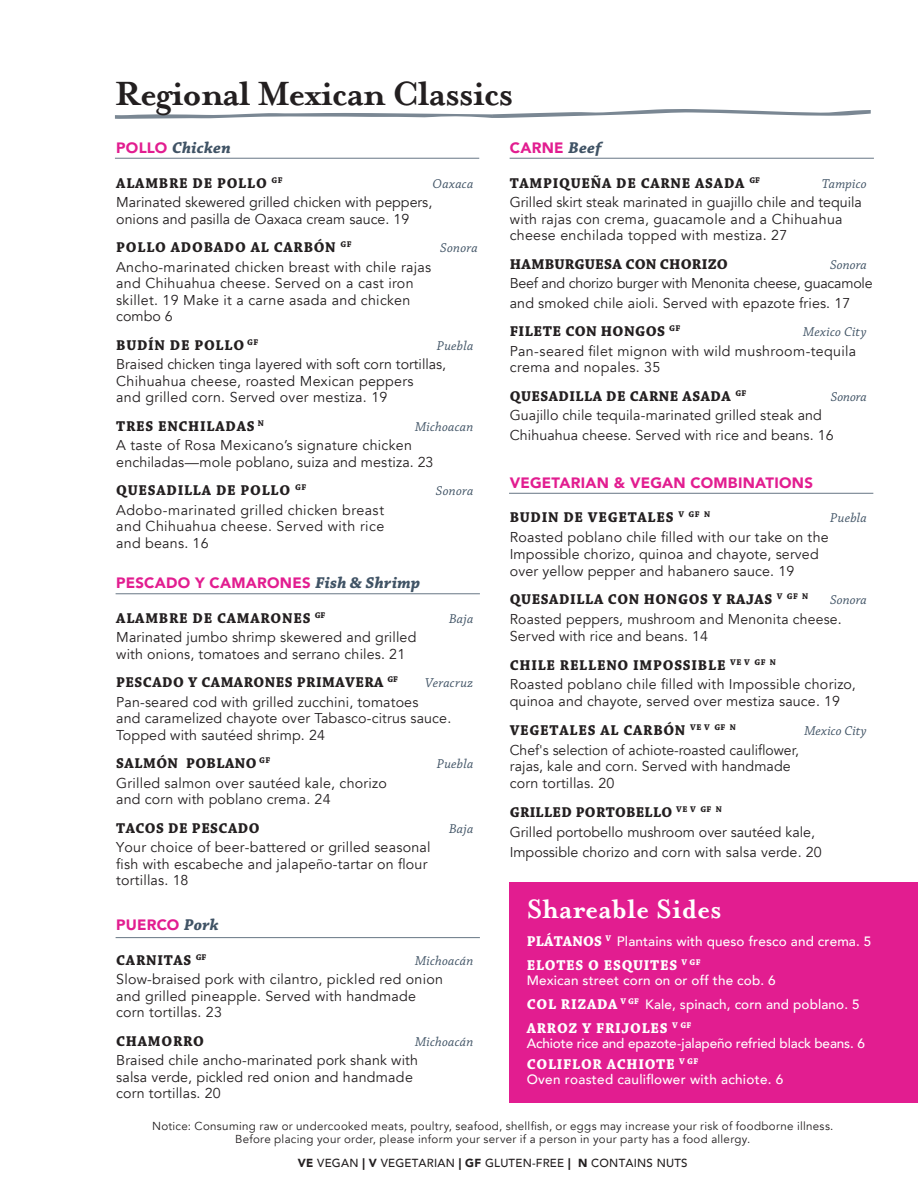
<style>
.page{position:relative;width:918px;height:1188px;background:#fff}
.page>*{position:absolute;margin:0;border:0;box-sizing:border-box;transform-origin:0 0}
.t1{font:700 39px "Mrs Eaves";letter-spacing:-.03em;color:#231f20}
.t2{font:700 30.75px "Mrs Eaves";color:#fff}
.t3{font:italic 700 16.5px "Chaparral Pro";letter-spacing:.02em;color:#405365}
.t4{font:700 15px "Chaparral Pro";letter-spacing:.05em;color:#231f20}
.t5{font:700 15px "Chaparral Pro";letter-spacing:.03em;color:#231f20}
.t6{font:900 15px "Avenir";letter-spacing:.015em;color:#e21d90}
.t7{font:700 15px "Chaparral Pro";letter-spacing:.05em;color:#fff}
.t8{font:700 15px "Chaparral Pro";letter-spacing:.02em;color:#231f20}
.t9{font:700 15px "Chaparral Pro";letter-spacing:.01em;color:#231f20}
.t10{font:14.25px/16.5px "Avenir";letter-spacing:.01em;color:#231f20}
.t11{font:14.25px/19.5px "Avenir";letter-spacing:-.015em;color:#231f20}
.t12{font:500 13.5px/24px "Avenir";letter-spacing:.01em;color:#fff}
.t13{font:italic 13.5px "Chaparral Pro";letter-spacing:.015em;color:#405365}
.t14{font:500 13.5px "Avenir";letter-spacing:-.01em;color:#fff}
.t15{font:500 11.7px "Avenir";letter-spacing:.02em;color:#231f20}
.t16{font:11.55px/13.5px "Avenir";letter-spacing:.025em;color:#231f20;text-align:center}
.s1{font-family:"Chaparral Pro";font-weight:700;font-style:italic;font-size:16.5px;color:#405365}
.s2{font-family:"Avenir";font-weight:900;font-style:normal;font-size:15px;color:#e21d90}
.s3{font-family:"Chaparral Pro";font-weight:700;font-size:15px}
.s4{font-weight:900}
</style>
<div class="page">
<svg style="left:115px;top:109px;width:756px;height:10px"></svg>
<hr style="left:115px;top:158px;width:364px;height:1px;background:#405365">
<hr style="left:510px;top:158px;width:364px;height:1px;background:#405365">
<hr style="left:116px;top:593px;width:364px;height:1px;background:#405365">
<hr style="left:116px;top:937px;width:364px;height:1px;background:#405365">
<hr style="left:509px;top:493px;width:364px;height:1px;background:#405365">
<div style="left:510px;top:882px;width:408px;height:220px;background:#e21d90"></div>
<h1 class="t1" style="left:115px;top:71px;width:400px">Regional Mexican Classics</h1>
<p class="t6" style="left:510px;top:135px;width:93px">CARNE <span class="s1">Beef</span></p>
<p class="t4" style="left:510px;top:174px;width:252px">TAMPIQUEÑA DE CARNE ASADA <sup>GF</sup></p>
<p class="t13" style="left:822px;top:176px;width:46px">Tampico</p>
<p class="t10" style="left:510px;top:194px;width:354px">Grilled skirt steak marinated in guajillo chile and tequila with rajas con crema, guacamole and a Chihuahua cheese enchilada topped with mestiza. 27</p>
<p class="t9" style="left:510px;top:255px;width:220px">HAMBURGUESA CON CHORIZO</p>
<p class="t13" style="left:830px;top:257px;width:38px">Sonora</p>
<p class="t11" style="left:510px;top:274px;width:365px">Beef and chorizo burger with Menonita cheese, guacamole and smoked chile aioli. Served with epazote fries. 17</p>
<p class="t5" style="left:510px;top:323px;width:172px">FILETE CON HONGOS <sup>GF</sup></p>
<p class="t13" style="left:803px;top:325px;width:65px">Mexico City</p>
<p class="t10" style="left:510px;top:343px;width:348px">Pan-seared filet mignon with wild mushroom-tequila crema and nopales. 35</p>
<p class="t5" style="left:510px;top:387px;width:238px">QUESADILLA DE CARNE ASADA <sup>GF</sup></p>
<p class="t13" style="left:831px;top:389px;width:37px">Sonora</p>
<p class="t10" style="left:510px;top:406px;width:325px;line-height:19.5px">Guajillo chile tequila-marinated grilled steak and<br>Chihuahua cheese. Served with rice and beans. 16</p>
<p class="t6" style="left:510px;top:470px;width:305px">VEGETARIAN &amp; VEGAN COMBINATIONS</p>
<p class="t4" style="left:510px;top:509px;width:202px">BUDIN DE VEGETALES <sup>V</sup> <sup>GF</sup> <sup>N</sup></p>
<p class="t13" style="left:830px;top:511px;width:38px">Puebla</p>
<p class="t10" style="left:510px;top:529px;width:321px;line-height:17.1px">Roasted poblano chile filled with our take on the<br>Impossible chorizo, quinoa and chayote, served over yellow pepper and habanero sauce. 19</p>
<p class="t4" style="left:510px;top:591px;width:300px">QUESADILLA CON HONGOS Y RAJAS <sup>V</sup> <sup>GF</sup> <sup>N</sup></p>
<p class="t13" style="left:830px;top:593px;width:38px">Sonora</p>
<p class="t10" style="left:510px;top:611px;width:334px;line-height:17.1px">Roasted peppers, mushroom and Menonita cheese.<br>Served with rice and beans. 14</p>
<p class="t4" style="left:510px;top:656px;width:268px">CHILE RELLENO IMPOSSIBLE <sup>VE</sup> <sup>V</sup> <sup>GF</sup> <sup>N</sup></p>
<p class="t10" style="left:510px;top:676px;width:348px;line-height:17.1px">Roasted poblano chile filled with Impossible chorizo, quinoa and chayote, served over mestiza sauce. 19</p>
<p class="t4" style="left:510px;top:721px;width:228px">VEGETALES AL CARBÓN <sup>VE</sup> <sup>V</sup> <sup>GF</sup> <sup>N</sup></p>
<p class="t13" style="left:804px;top:723px;width:64px">Mexico City</p>
<p class="t10" style="left:510px;top:742px;width:291px">Chef's selection of achiote-roasted cauliflower, rajas, kale and corn. Served with handmade corn tortillas. 20</p>
<p class="t8" style="left:510px;top:803px;width:214px">GRILLED PORTOBELLO <sup>VE</sup> <sup>V</sup> <sup>GF</sup> <sup>N</sup></p>
<p class="t10" style="left:510px;top:822px;width:314px;line-height:20.1px">Grilled portobello mushroom over sautéed kale,<br>Impossible chorizo and corn with salsa verde. 20</p>
<p class="t3" style="left:116px;top:138px;width:116px"><span class="s2">POLLO</span> Chicken</p>
<p class="t4" style="left:116px;top:174px;width:168px">ALAMBRE DE POLLO <sup>GF</sup></p>
<p class="t13" style="left:433px;top:176px;width:42px">Oaxaca</p>
<p class="t10" style="left:116px;top:194px;width:318px">Marinated skewered grilled chicken with peppers, onions and pasilla de Oaxaca cream sauce. 19</p>
<p class="t4" style="left:116px;top:239px;width:237px">POLLO ADOBADO AL CARBÓN <sup>GF</sup></p>
<p class="t13" style="left:440px;top:241px;width:39px">Sonora</p>
<p class="t10" style="left:116px;top:259px;width:316px">Ancho-marinated chicken breast with chile rajas and Chihuahua cheese. Served on a cast iron skillet. 19 Make it a carne asada and chicken combo 6</p>
<p class="t4" style="left:116px;top:336px;width:144px">BUDÍN DE POLLO <sup>GF</sup></p>
<p class="t13" style="left:437px;top:338px;width:38px">Puebla</p>
<p class="t10" style="left:116px;top:356px;width:332px">Braised chicken tinga layered with soft corn tortillas,<br>Chihuahua cheese, roasted Mexican peppers<br>and grilled corn. Served over mestiza. 19</p>
<p class="t4" style="left:116px;top:417px;width:149px">TRES ENCHILADAS <sup>N</sup></p>
<p class="t13" style="left:415px;top:419px;width:60px">Michoacan</p>
<p class="t10" style="left:116px;top:437px;width:319px">A taste of Rosa Mexicano’s signature chicken enchiladas—mole poblano, suiza and mestiza. 23</p>
<p class="t4" style="left:116px;top:482px;width:191px">QUESADILLA DE POLLO <sup>GF</sup></p>
<p class="t13" style="left:436px;top:484px;width:39px">Sonora</p>
<p class="t10" style="left:116px;top:502px;width:270px;text-align:justify">Adobo-marinated grilled chicken breast and Chihuahua cheese. Served with rice and beans. 16</p>
<p class="t6" style="left:116px;top:570px;width:305px">PESCADO Y CAMARONES <span class="s1">Fish &amp; Shrimp</span></p>
<p class="t4" style="left:116px;top:609px;width:211px">ALAMBRE DE CAMARONES <sup>GF</sup></p>
<p class="t13" style="left:449px;top:611px;width:26px">Baja</p>
<p class="t10" style="left:116px;top:629px;width:302px">Marinated jumbo shrimp skewered and grilled with onions, tomatoes and serrano chiles. 21</p>
<p class="t5" style="left:116px;top:674px;width:283px">PESCADO Y CAMARONES PRIMAVERA <sup>GF</sup></p>
<p class="t13" style="left:425px;top:676px;width:50px">Veracruz</p>
<p class="t10" style="left:116px;top:694px;width:337px">Pan-seared cod with grilled zucchini, tomatoes<br>and caramelized chayote over Tabasco-citrus sauce.<br>Topped with sautéed shrimp. 24</p>
<p class="t5" style="left:116px;top:755px;width:155px">SALMÓN POBLANO <sup>GF</sup></p>
<p class="t13" style="left:437px;top:757px;width:38px">Puebla</p>
<p class="t10" style="left:116px;top:775px;width:272px">Grilled salmon over sautéed kale, chorizo and corn with poblano crema. 24</p>
<p class="t5" style="left:116px;top:819px;width:145px">TACOS DE PESCADO</p>
<p class="t13" style="left:449px;top:821px;width:26px">Baja</p>
<p class="t10" style="left:116px;top:839px;width:316px">Your choice of beer-battered or grilled seasonal fish with escabeche and jalapeño-tartar on flour tortillas. 18</p>
<p class="t6" style="left:116px;top:912px;width:104px">PUERCO <span class="s1">Pork</span></p>
<p class="t4" style="left:116px;top:951px;width:92px">CARNITAS <sup>GF</sup></p>
<p class="t13" style="left:415px;top:953px;width:60px">Michoacán</p>
<p class="t10" style="left:116px;top:971px;width:328px">Slow-braised pork with cilantro, pickled red onion and grilled pineapple. Served with handmade corn tortillas. 23</p>
<p class="t4" style="left:116px;top:1032px;width:89px">CHAMORRO</p>
<p class="t13" style="left:415px;top:1034px;width:60px">Michoacán</p>
<p class="t10" style="left:116px;top:1052px;width:303px">Braised chile ancho-marinated pork shank with salsa verde, pickled red onion and handmade corn tortillas. 20</p>
<h2 class="t2" style="left:527px;top:891px;width:196px">Shareable Sides</h2>
<p class="t12" style="left:527px;top:928px;width:346px"><span class="s3">PLÁTANOS</span> <sup>V</sup> Plantains with queso fresco and crema. 5</p>
<p class="t7" style="left:527px;top:956px;width:175px">ELOTES O ESQUITES <sup>V</sup> <sup>GF</sup></p>
<p class="t12" style="left:527px;top:967px;width:334px">Mexican street corn on or off the cob. 6<br><span class="s3">COL RIZADA</span> <sup>V</sup> <sup>GF</sup> Kale, spinach, corn and poblano. 5</p>
<p class="t7" style="left:527px;top:1019px;width:166px">ARROZ Y FRIJOLES <sup>V</sup> <sup>GF</sup></p>
<p class="t14" style="left:527px;top:1031px;width:340px">Achiote rice and epazote-jalapeño refried black beans. 6</p>
<p class="t7" style="left:527px;top:1055px;width:173px">COLIFLOR ACHIOTE <sup>V</sup> <sup>GF</sup></p>
<p class="t12" style="left:527px;top:1066px;width:258px">Oven roasted cauliflower with achiote. 6</p>
<p class="t16" style="left:152px;top:1119px;width:683px">Notice: Consuming raw or undercooked meats, poultry, seafood, shellfish, or eggs may increase your risk of foodborne illness.<br>Before placing your order, please inform your server if a person in your party has a food allergy.</p>
<p class="t15" style="left:298px;top:1153px;width:391px"><span class="s4">VE</span> VEGAN <span class="s4">| V</span> VEGETARIAN <span class="s4">| GF</span> GLUTEN-FREE <span class="s4">| N</span> CONTAINS NUTS</p>
</div>
